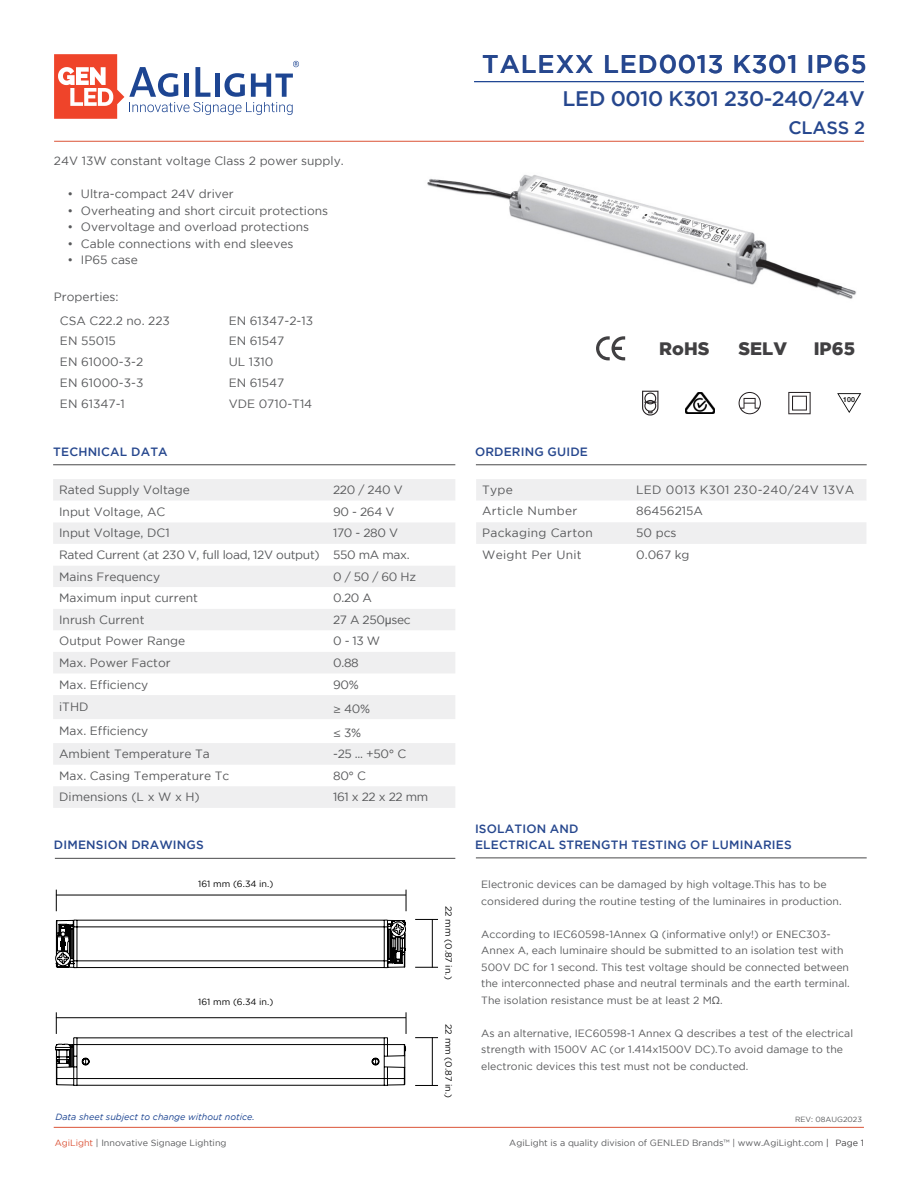
<style>
.page{position:relative;width:918px;height:1188px;background:#fff}
.page>*{position:absolute;margin:0;border:0;box-sizing:border-box;transform-origin:0 0}
.t1{font:500 25.5px "Gotham";letter-spacing:.03em;color:#26478e}
.t2{font:500 21px "Gotham";letter-spacing:-.025em;color:#26478e}
.t3{font:900 18px "Gotham";color:#414042}
.t4{font:500 18px "Gotham";letter-spacing:-.01em;color:#26478e}
.t5{font:12px/23.9px "Gotham";color:#58595b}
.t6{font:500 12px/15.8px "Gotham";letter-spacing:.015em;color:#26478e}
.t7{font:12px/21.6px "Gotham";letter-spacing:-.025em;color:#58595b}
.t8{font:12px "Gotham";letter-spacing:.025em;color:#58595b}
.t9{font:10.5px/16.5px "Gotham";color:#58595b}
.t10{font:9px "Gotham";color:#58595b}
.t11{font:9px "Gotham";color:#000}
.t12{font:italic 9px "Gotham";color:#1d4592}
.t13{font:9px "Gotham";color:#414042}
.t14{font:7.5px "Gotham";color:#58595b}
.t15{font:500 6.9px "Helvetica Neue";color:#000}
.s1{font-family:"Arial"}
.s2{font-family:"Avenir"}
.s3{font-family:"Helvetica"}
.s4{color:#db5337}
.s5{color:#414042}
</style>
<div class="page">
<svg style="left:54px;top:54px;width:245px;height:65px"></svg>
<hr style="left:54px;top:141px;width:810px;height:1px;background:#db5336">
<hr style="left:54px;top:1127px;width:810px;height:1px;background:#db5337">
<svg style="left:642px;top:391px;width:16px;height:25px"></svg>
<img style="left:685px;top:392px;width:30px;height:22px">
<svg style="left:596px;top:336px;width:29px;height:24px"></svg>
<svg style="left:739px;top:392px;width:22px;height:22px"></svg>
<svg style="left:788px;top:392px;width:23px;height:22px"></svg>
<svg style="left:837px;top:393px;width:24px;height:20px"></svg>
<svg style="left:476px;top:479px;width:390px;height:65px"></svg>
<svg style="left:53px;top:479px;width:402px;height:240px;fill:#efeff0"></svg>
<svg style="left:53px;top:501px;width:402px;height:108px"></svg>
<svg style="left:53px;top:743px;width:402px;height:65px"></svg>
<hr style="left:476px;top:465px;width:391px;height:1px;background:#4a4a4b">
<hr style="left:476px;top:858px;width:391px;height:1px;background:#4a4a4b">
<hr style="left:53px;top:465px;width:402px;height:1px;background:#4a4a4b">
<hr style="left:474px;top:81px;width:390px;height:1px;background:#1d4592">
<img style="left:427px;top:175px;width:429px;height:124px">
<hr style="left:55px;top:858px;width:400px;height:1px;background:#4a4a4b">
<svg style="left:55px;top:919px;width:351px;height:50px"></svg>
<svg style="left:56px;top:890px;width:1px;height:21px"></svg>
<svg style="left:406px;top:890px;width:1px;height:21px"></svg>
<hr style="left:56px;top:895px;width:350px;height:1px;background:#000">
<svg style="left:55px;top:1012px;width:352px;height:74px"></svg>
<hr style="left:56px;top:1017px;width:350px;height:1px;background:#000">
<svg style="left:415px;top:919px;width:23px;height:1px"></svg>
<svg style="left:415px;top:967px;width:23px;height:1px"></svg>
<hr style="left:432px;top:919px;width:1px;height:49px;background:#000">
<svg style="left:415px;top:1037px;width:23px;height:1px"></svg>
<svg style="left:415px;top:1085px;width:23px;height:1px"></svg>
<hr style="left:432px;top:1037px;width:1px;height:49px;background:#000">
<h1 class="t1" style="left:482px;top:49px;width:386px">TALEXX LED0013 K301 IP65</h1>
<p class="t5" style="left:54px;top:149px;width:291px">24V 13W constant voltage Class 2 power supply.</p>
<p class="t5" style="left:67px;top:182px;width:168px">• Ultra-compact 24V driver</p>
<p class="t5" style="left:67px;top:198px;width:262px">• Overheating and short circuit protections</p>
<p class="t5" style="left:67px;top:215px;width:243px">• Overvoltage and overload protections</p>
<p class="t5" style="left:67px;top:231px;width:228px">• Cable connections with end sleeves</p>
<p class="t5" style="left:67px;top:248px;width:72px">• IP65 case</p>
<p class="t5" style="left:60px;top:284px;width:111px;text-indent:-6px">Properties:<br>CSA C22.2 no. 223</p>
<p class="t5" style="left:229px;top:308px;width:86px">EN 61347-2-13</p>
<p class="t5" style="left:60px;top:329px;width:58px">EN 55015</p>
<p class="t5" style="left:229px;top:329px;width:57px">EN 61547</p>
<p class="t5" style="left:60px;top:350px;width:85px">EN 61000-3-2</p>
<p class="t5" style="left:229px;top:350px;width:46px">UL 1310</p>
<p class="t5" style="left:60px;top:370px;width:85px">EN 61000-3-3</p>
<p class="t5" style="left:229px;top:370px;width:57px">EN 61547</p>
<p class="t5" style="left:60px;top:391px;width:66px">EN 61347-1</p>
<p class="t5" style="left:229px;top:391px;width:85px">VDE 0710-T14</p>
<p class="t6" style="left:53px;top:443px;width:116px">TECHNICAL DATA</p>
<p class="t5" style="left:59px;top:478px;width:132px">Rated Supply Voltage</p>
<p class="t5" style="left:333px;top:478px;width:71px">220 / 240 V</p>
<p class="t5" style="left:59px;top:500px;width:108px">Input Voltage, AC</p>
<p class="t5" style="left:333px;top:500px;width:63px">90 - 264 V</p>
<p class="t5" style="left:59px;top:521px;width:112px">Input Voltage, DC1</p>
<p class="t7" style="left:59px;top:522px;width:352px;text-indent:274px">170 - 280 V<br>Rated Current (at 230 V, full load, 12V output) 550 mA max.<br>Mains Frequency</p>
<p class="t5" style="left:333px;top:564px;width:84px">0 / 50 / 60 Hz</p>
<p class="t5" style="left:59px;top:586px;width:140px">Maximum input current</p>
<p class="t5" style="left:333px;top:586px;width:40px">0.20 A</p>
<p class="t5" style="left:59px;top:608px;width:87px">Inrush Current</p>
<p class="t5" style="left:333px;top:608px;width:79px">27 A 250<span class="s1">μ</span>sec</p>
<p class="t5" style="left:59px;top:629px;width:128px">Output Power Range</p>
<p class="t5" style="left:333px;top:629px;width:49px">0 - 13 W</p>
<p class="t5" style="left:59px;top:651px;width:113px">Max. Power Factor</p>
<p class="t5" style="left:333px;top:651px;width:27px">0.88</p>
<p class="t5" style="left:59px;top:672px;width:91px">Max. Efficiency</p>
<p class="t5" style="left:333px;top:672px;width:27px">90%</p>
<p class="t5" style="left:59px;top:695px;width:31px">iTHD</p>
<p class="t5" style="left:333px;top:697px;width:39px"><span class="s2">≥</span> 40%</p>
<p class="t5" style="left:59px;top:719px;width:91px">Max. Efficiency</p>
<p class="t5" style="left:333px;top:721px;width:30px"><span class="s2">≤</span> 3%</p>
<p class="t5" style="left:59px;top:742px;width:152px">Ambient Temperature Ta</p>
<p class="t5" style="left:333px;top:742px;width:75px">-25 ... +50° C</p>
<p class="t5" style="left:59px;top:764px;width:172px">Max. Casing Temperature Tc</p>
<p class="t5" style="left:333px;top:764px;width:34px">80° C</p>
<p class="t5" style="left:59px;top:785px;width:142px">Dimensions (L x W x H)</p>
<p class="t5" style="left:333px;top:785px;width:97px">161 x 22 x 22 mm</p>
<p class="t6" style="left:54px;top:837px;width:151px">DIMENSION DRAWINGS</p>
<p class="t11" style="left:198px;top:879px;width:76px">161 mm (6.34 in.)</p>
<p class="t11" style="left:198px;top:997px;width:76px">161 mm (6.34 in.)</p>
<p class="t12" style="left:55px;top:1112px;width:201px">Data sheet subject to change without notice.</p>
<p class="t11" style="left:454px;top:906px;width:75px;rotate:90deg">22 mm (0.87 in.)</p>
<p class="t11" style="left:454px;top:1024px;width:75px;rotate:90deg">22 mm (0.87 in.)</p>
<h2 class="t2" style="left:562px;top:87px;width:304px">LED 0010 K301 230-240/24V</h2>
<h3 class="t4" style="left:789px;top:118px;width:78px">CLASS 2</h3>
<h3 class="t3" style="left:659px;top:338px;width:52px">RoHS</h3>
<h3 class="t3" style="left:739px;top:338px;width:50px">SELV</h3>
<h3 class="t3" style="left:814px;top:338px;width:43px">IP65</h3>
<p class="t6" style="left:475px;top:443px;width:115px">ORDERING GUIDE</p>
<p class="t15" style="left:843px;top:394px;width:13px">100</p>
<p class="t5" style="left:482px;top:478px;width:32px">Type</p>
<p class="t8" style="left:636px;top:483px;width:219px">LED 0013 K301 230-240/24V 13VA</p>
<p class="t8" style="left:482px;top:505px;width:97px">Article Number</p>
<p class="t5" style="left:636px;top:499px;width:68px">86456215A</p>
<p class="t8" style="left:482px;top:526px;width:112px">Packaging Carton</p>
<p class="t5" style="left:636px;top:521px;width:42px">50 pcs</p>
<p class="t8" style="left:482px;top:548px;width:101px">Weight Per Unit</p>
<p class="t5" style="left:636px;top:542px;width:55px">0.067 kg</p>
<p class="t6" style="left:475px;top:821px;width:318px">ISOLATION AND<br>ELECTRICAL STRENGTH TESTING OF LUMINARIES</p>
<p class="t9" style="left:481px;top:876px;width:362px">Electronic devices can be damaged by high voltage.This has to be considered during the routine testing of the luminaires in production.</p>
<p class="t9" style="left:481px;top:926px;width:370px">According to IEC60598-1Annex Q (informative only!) or ENEC303- Annex A, each luminaire should be submitted to an isolation test with 500V DC for 1 second. This test voltage should be connected between the interconnected phase and neutral terminals and the earth terminal.<br>The isolation resistance must be at least 2 M<span class="s3">Ω</span>.</p>
<p class="t9" style="left:481px;top:1025px;width:373px">As an alternative, IEC60598-1 Annex Q describes a test of the electrical strength with 1500V AC (or 1.414x1500V DC).To avoid damage to the electronic devices this test must not be conducted.</p>
<p class="t14" style="left:795px;top:1115px;width:68px">REV: 08AUG2023</p>
<p class="t10" style="left:55px;top:1138px;width:173px"><span class="s4">AgiLight</span> | Innovative Signage Lighting</p>
<p class="t10" style="left:509px;top:1138px;width:321px">AgiLight is a quality division of GENLED Brands™ | www.AgiLight.com <span class="s5">|</span></p>
<p class="t13" style="left:836px;top:1138px;width:30px">Page 1</p>
</div>
